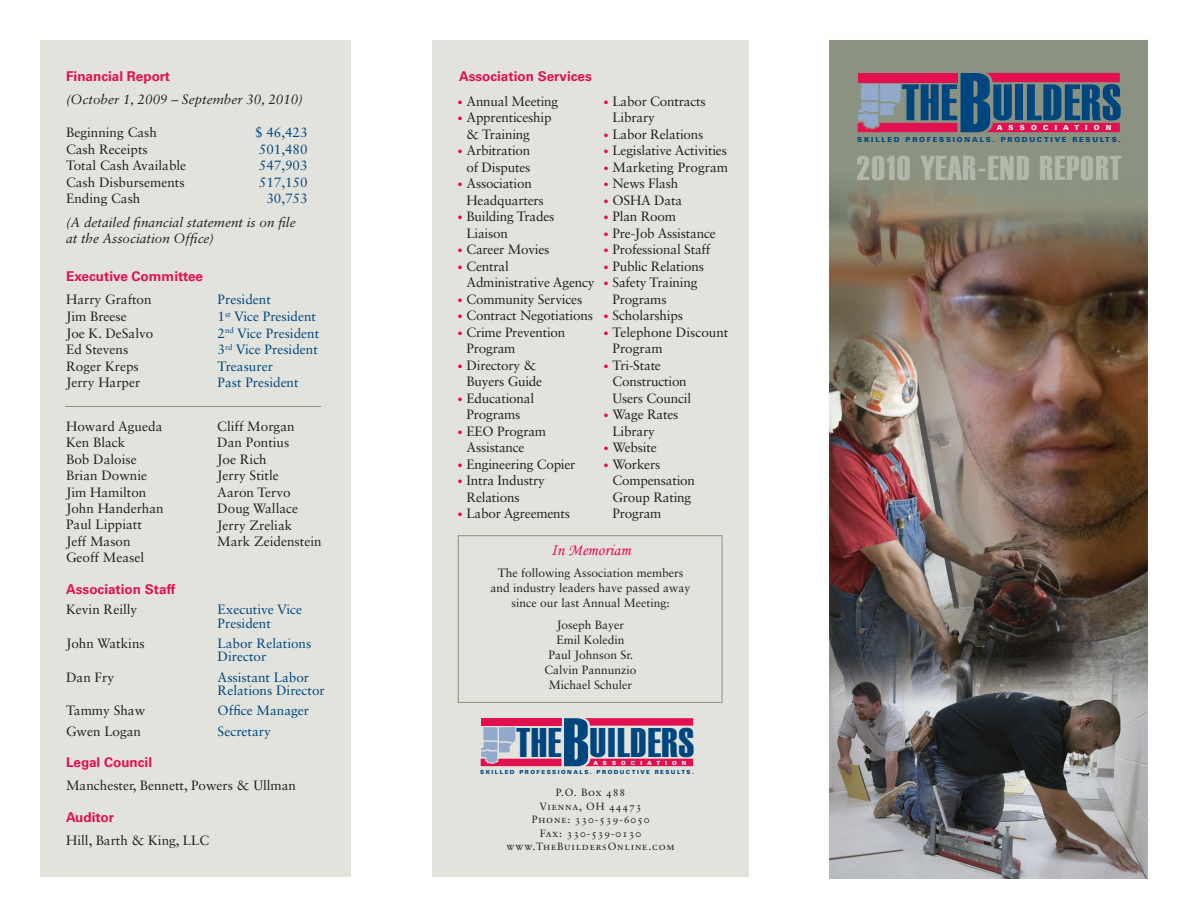
<style>
.page{position:relative;width:1188px;height:918px;background:#fff}
.page>*{position:absolute;margin:0;border:0;box-sizing:border-box;transform-origin:0 0}
.t1{font:51.15px "Haettenschweiler";letter-spacing:.02em;color:#00467e}
.t2{font:41.55px "Haettenschweiler";letter-spacing:.02em;color:#00467e}
.t3{font:34.5px "Haettenschweiler";letter-spacing:.025em;color:#b3b6aa}
.t4{font:16.5px "Monotype Corsiva";color:#e2104f}
.t5{font:13.5px/16.5px "Sabon LT Std";letter-spacing:-.015em;color:#231f20}
.t6{font:13.5px/13.5px "Sabon LT Std";color:#00467e}
.t7{font:italic 13.5px/16.5px "Sabon LT Std";color:#231f20}
.t8{font:700 13.5px "Univers LT Std";color:#e2104f}
.t9{font:12px/15px "Sabon LT Std";color:#231f20;text-align:center}
.t10{font:10.5px/13.5px "Sabon LT Std";letter-spacing:.08em;color:#231f20;text-align:center}
.t11{font:900 6.9px "Univers LT Std";letter-spacing:.26em;color:#00467e}
.t12{font:900 6.9px "Univers LT Std";letter-spacing:.9em;color:#fff}
.t13{font:900 5.55px "Univers LT Std";letter-spacing:.26em;color:#00467e}
.t14{font:900 5.55px "Univers LT Std";letter-spacing:.9em;color:#fff}
.s1{font-size:10.5px;color:#e2104f}
</style>
<div class="page">
<div style="left:432px;top:40px;width:317px;height:838px;background:#e2e3dd"></div>
<div style="left:40px;top:40px;width:311px;height:838px;background:#e2e3dd"></div>
<img style="left:829px;top:40px;width:319px;height:839px">
<svg style="left:858px;top:73px;width:262px;height:59px;background:#946978"></svg>
<div style="left:458px;top:535px;width:264px;height:168px;border:1px solid #8a9281"></div>
<svg style="left:481px;top:718px;width:212px;height:48px"></svg>
<hr style="left:65px;top:406px;width:256px;height:1px;background:#8a9281">
<p class="t8" style="left:66px;top:68px;width:106px">Financial Report</p>
<p class="t7" style="left:66px;top:91px;width:238px">(October 1, 2009 – September 30, 2010)</p>
<p class="t5" style="left:66px;top:124px;width:92px">Beginning Cash</p>
<p class="t6" style="left:255px;top:126px;width:54px">$ 46,423</p>
<p class="t5" style="left:66px;top:141px;width:83px">Cash Receipts</p>
<p class="t6" style="left:259px;top:142px;width:50px">501,480</p>
<p class="t5" style="left:66px;top:157px;width:122px">Total Cash Available</p>
<p class="t6" style="left:259px;top:159px;width:50px">547,903</p>
<p class="t5" style="left:66px;top:174px;width:120px">Cash Disbursements</p>
<p class="t6" style="left:259px;top:175px;width:50px">517,150</p>
<p class="t5" style="left:66px;top:190px;width:76px">Ending Cash</p>
<p class="t6" style="left:266px;top:192px;width:43px">30,753</p>
<p class="t7" style="left:66px;top:214px;width:231px">(A detailed financial statement is on file at the Association Office)</p>
<p class="t8" style="left:66px;top:269px;width:138px">Executive Committee</p>
<p class="t5" style="left:66px;top:291px;width:87px">Harry Grafton</p>
<p class="t6" style="left:218px;top:293px;width:55px">President</p>
<p class="t5" style="left:66px;top:308px;width:62px">Jim Breese</p>
<p class="t6" style="left:218px;top:309px;width:100px">1<sup>st</sup> Vice President</p>
<p class="t5" style="left:66px;top:324px;width:89px">Joe K. DeSalvo</p>
<p class="t6" style="left:218px;top:326px;width:103px">2<sup>nd</sup> Vice President</p>
<p class="t5" style="left:66px;top:341px;width:64px">Ed Stevens</p>
<p class="t6" style="left:218px;top:342px;width:102px">3<sup>rd</sup> Vice President</p>
<p class="t5" style="left:66px;top:357px;width:74px">Roger Kreps</p>
<p class="t6" style="left:218px;top:359px;width:57px">Treasurer</p>
<p class="t5" style="left:66px;top:374px;width:76px">Jerry Harper</p>
<p class="t6" style="left:218px;top:375px;width:83px">Past President</p>
<p class="t5" style="left:66px;top:417px;width:99px">Howard Agueda<br>Ken Black<br>Bob Daloise<br>Brian Downie<br>Jim Hamilton<br>John Handerhan<br>Paul Lippiatt<br>Jeff Mason<br>Geoff Measel</p>
<p class="t8" style="left:66px;top:581px;width:111px">Association Staff</p>
<p class="t5" style="left:66px;top:601px;width:73px">Kevin Reilly</p>
<p class="t6" style="left:218px;top:603px;width:86px">Executive Vice<br>President</p>
<p class="t5" style="left:66px;top:635px;width:80px">John Watkins</p>
<p class="t6" style="left:218px;top:636px;width:95px">Labor Relations<br>Director</p>
<p class="t5" style="left:66px;top:669px;width:50px">Dan Fry</p>
<p class="t6" style="left:218px;top:670px;width:109px">Assistant Labor<br>Relations Director</p>
<p class="t5" style="left:66px;top:702px;width:81px">Tammy Shaw</p>
<p class="t6" style="left:218px;top:704px;width:93px">Office Manager</p>
<p class="t5" style="left:66px;top:723px;width:77px">Gwen Logan</p>
<p class="t6" style="left:218px;top:724px;width:55px">Secretary</p>
<p class="t8" style="left:66px;top:755px;width:88px">Legal Council</p>
<p class="t5" style="left:66px;top:777px;width:231px">Manchester, Bennett, Powers &amp; Ullman</p>
<p class="t8" style="left:66px;top:809px;width:49px">Auditor</p>
<p class="t5" style="left:66px;top:832px;width:145px">Hill, Barth &amp; King, LLC</p>
<p class="t5" style="left:217px;top:418px;width:106px">Cliff Morgan<br>Dan Pontius<br>Joe Rich<br>Jerry Stitle<br>Aaron Tervo<br>Doug Wallace<br>Jerry Zreliak<br>Mark Zeidenstein</p>
<p class="t8" style="left:459px;top:68px;width:134px">Association Services</p>
<p class="t5" style="left:458px;top:93px;width:102px"><span class="s1">•</span> Annual Meeting</p>
<p class="t5" style="left:466px;top:109px;width:87px;text-indent:-9px"><span class="s1">•</span> Apprenticeship &amp; Training</p>
<p class="t5" style="left:458px;top:142px;width:74px;text-align:right"><span class="s1">•</span> Arbitration of Disputes</p>
<p class="t5" style="left:466px;top:175px;width:79px;text-indent:-9px"><span class="s1">•</span> Association<br>Headquarters</p>
<p class="t5" style="left:466px;top:208px;width:90px;text-indent:-9px"><span class="s1">•</span> Building Trades<br>Liaison</p>
<p class="t5" style="left:458px;top:241px;width:94px"><span class="s1">•</span> Career Movies</p>
<p class="t5" style="left:466px;top:258px;width:130px;text-indent:-9px"><span class="s1">•</span> Central<br>Administrative Agency</p>
<p class="t5" style="left:458px;top:291px;width:126px"><span class="s1">•</span> Community Services</p>
<p class="t5" style="left:458px;top:307px;width:137px"><span class="s1">•</span> Contract Negotiations</p>
<p class="t5" style="left:466px;top:324px;width:100px;text-indent:-9px"><span class="s1">•</span> Crime Prevention<br>Program</p>
<p class="t5" style="left:466px;top:357px;width:77px;text-indent:-9px"><span class="s1">•</span> Directory &amp;<br>Buyers Guide</p>
<p class="t5" style="left:458px;top:390px;width:78px;text-align:center"><span class="s1">•</span> Educational<br>Programs</p>
<p class="t5" style="left:466px;top:423px;width:81px;text-indent:-9px"><span class="s1">•</span> EEO Program<br>Assistance</p>
<p class="t5" style="left:458px;top:456px;width:120px"><span class="s1">•</span> Engineering Copier</p>
<p class="t5" style="left:466px;top:472px;width:80px;text-indent:-9px"><span class="s1">•</span> Intra Industry<br>Relations</p>
<p class="t5" style="left:458px;top:505px;width:114px"><span class="s1">•</span> Labor Agreements</p>
<p class="t4" style="left:551px;top:540px;width:81px">In Memoriam</p>
<p class="t9" style="left:491px;top:565px;width:202px">The following Association members and industry leaders have passed away since our last Annual Meeting:</p>
<p class="t9" style="left:545px;top:617px;width:94px">Joseph Bayer<br>Emil Koledin<br>Paul Johnson Sr.<br>Calvin Pannunzio<br>Michael Schuler</p>
<p class="t5" style="left:613px;top:93px;width:95px;text-indent:-9px"><span class="s1">•</span> Labor Contracts<br>Library</p>
<p class="t5" style="left:604px;top:126px;width:101px"><span class="s1">•</span> Labor Relations</p>
<p class="t5" style="left:604px;top:142px;width:125px"><span class="s1">•</span> Legislative Activities</p>
<p class="t5" style="left:604px;top:159px;width:126px"><span class="s1">•</span> Marketing Program</p>
<p class="t5" style="left:604px;top:175px;width:76px"><span class="s1">•</span> News Flash</p>
<p class="t5" style="left:604px;top:192px;width:80px"><span class="s1">•</span> OSHA Data</p>
<p class="t5" style="left:604px;top:208px;width:74px"><span class="s1">•</span> Plan Room</p>
<p class="t5" style="left:604px;top:225px;width:114px"><span class="s1">•</span> Pre-Job Assistance</p>
<p class="t5" style="left:604px;top:241px;width:108px"><span class="s1">•</span> Professional Staff</p>
<p class="t5" style="left:604px;top:258px;width:102px"><span class="s1">•</span> Public Relations</p>
<p class="t5" style="left:613px;top:274px;width:87px;text-indent:-9px"><span class="s1">•</span> Safety Training<br>Programs</p>
<p class="t5" style="left:604px;top:307px;width:81px"><span class="s1">•</span> Scholarships</p>
<p class="t5" style="left:613px;top:324px;width:117px;text-indent:-9px"><span class="s1">•</span> Telephone Discount<br>Program</p>
<p class="t5" style="left:613px;top:357px;width:80px;text-indent:-9px"><span class="s1">•</span> Tri-State<br>Construction<br>Users Council</p>
<p class="t5" style="left:613px;top:406px;width:68px;text-indent:-9px"><span class="s1">•</span> Wage Rates<br>Library</p>
<p class="t5" style="left:604px;top:439px;width:55px"><span class="s1">•</span> Website</p>
<p class="t5" style="left:613px;top:456px;width:84px;text-indent:-9px"><span class="s1">•</span> Workers<br>Compensation<br>Group Rating<br>Program</p>
<h2 class="t2" style="left:516px;top:714px;width:180px">THE UILDERS</h2>
<p class="t13" style="left:480px;top:769px;width:215px">SKILLED PROFESSIONALS. PRODUCTIVE RESULTS.</p>
<p class="t14" style="left:593px;top:759px;width:95px">ASSOCIATION</p>
<p class="t10" style="left:506px;top:786px;width:170px">P.O. Box 488<br>Vienna, OH 44473<br>Phone: 330-539-6050<br>Fax: 330-539-0130 www.TheBuildersOnline.com</p>
<h1 class="t1" style="left:901px;top:68px;width:222px">THE UILDERS</h1>
<p class="t11" style="left:857px;top:135px;width:265px">SKILLED PROFESSIONALS. PRODUCTIVE RESULTS.</p>
<p class="t12" style="left:997px;top:123px;width:116px">ASSOCIATION</p>
<h3 class="t3" style="left:857px;top:145px;width:266px">2010 YEAR-END REPORT</h3>
</div>
